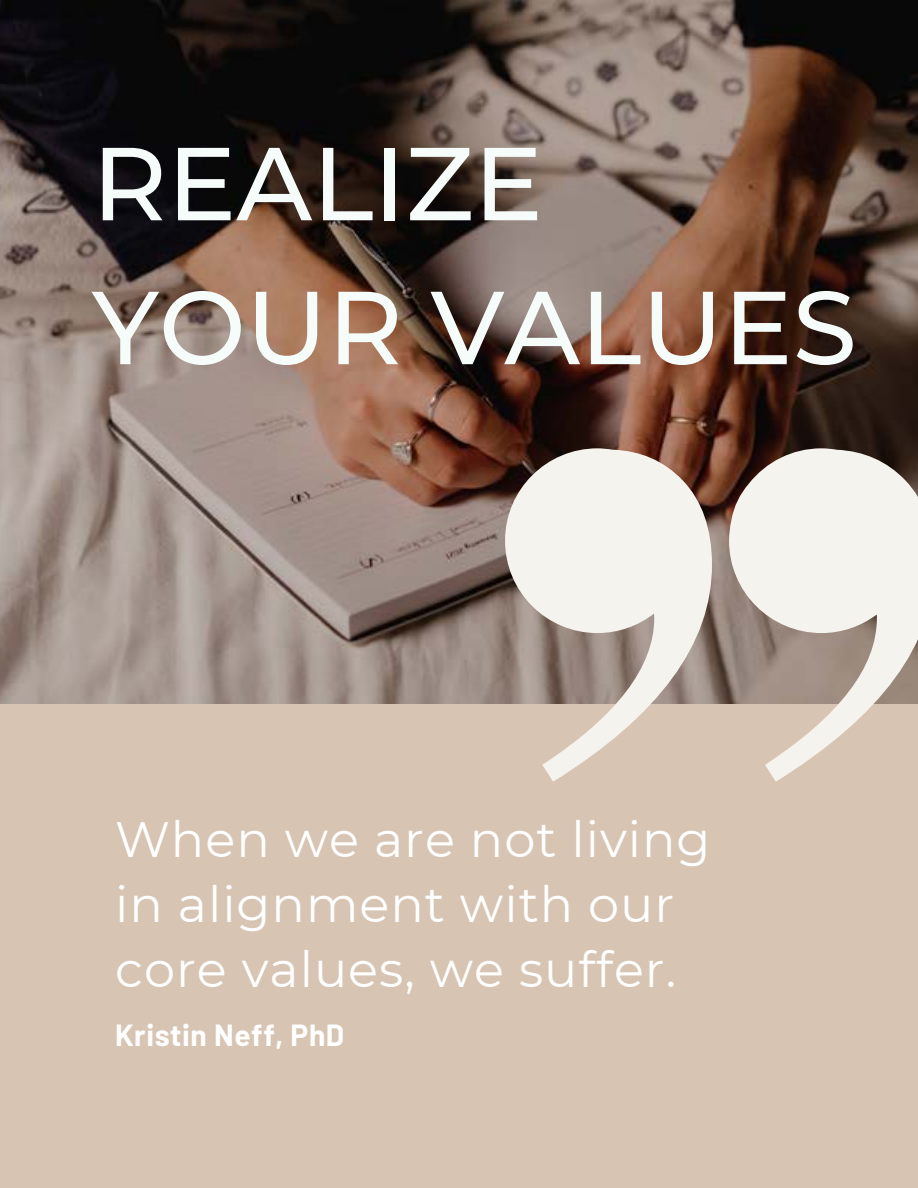
<style>
.page{position:relative;width:918px;height:1188px;background:#fff}
.page>*{position:absolute;margin:0;border:0;box-sizing:border-box;transform-origin:0 0}
.t1{font:500 103.5px/143.9px "Montserrat";color:#f6fcf9}
.t2{font:49.5px/65.2px "Montserrat";letter-spacing:.02em;color:#fff}
.t3{font:700 29.85px "Barlow";letter-spacing:.02em;color:#fff}
</style>
<div class="page">
<img style="left:0;top:0;width:918px;height:704px">
<div style="left:0;top:704px;width:918px;height:484px;background:#d8c4b2"></div>
<svg style="left:729px;top:448px;width:189px;height:334px;fill:#f5f3ed"></svg>
<svg style="left:505px;top:448px;width:207px;height:334px;fill:#f5f3ed"></svg>
<h1 class="t1" style="left:92px;top:107px;width:766px">REALIZE<br>YOUR VALUES</h1>
<p class="t2" style="left:115px;top:805px;width:597px">When we are not living in alignment with our core values, we suffer.</p>
<p class="t3" style="left:115px;top:1016px;width:231px">Kristin Neff, PhD</p>
</div>
